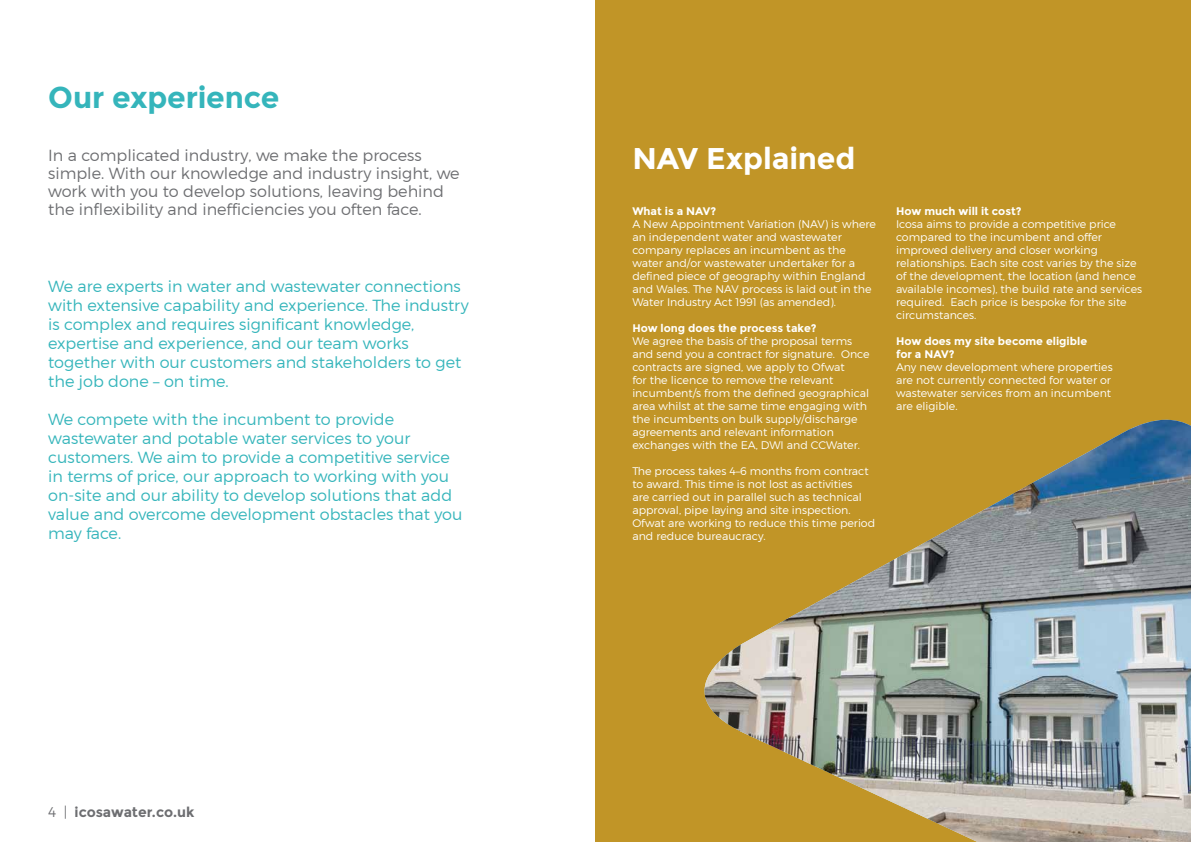
<style>
.page{position:relative;width:1191px;height:842px;background:#fff}
.page>*{position:absolute;margin:0;border:0;box-sizing:border-box;transform-origin:0 0}
.t1{font:700 30px "Montserrat";letter-spacing:-.005em;color:#35b5bb}
.t2{font:700 30px "Montserrat";letter-spacing:-.005em;color:#fff}
.t3{font:300 16px/19px "Montserrat";color:#35b5bb}
.t4{font:300 16px/18px "Montserrat";color:#6d6e71}
.t5{font:700 14px "Montserrat";letter-spacing:-.005em;color:#6d6e71}
.t6{font:300 11px/13px "Montserrat";color:#fff}
.t7{font:700 11px/13px "Montserrat";color:#fff}
.s1{font-weight:300}
</style>
<div class="page">
<div style="left:595px;top:0;width:596px;height:842px;background:#c19527"></div>
<img style="left:704px;top:420px;width:487px;height:422px">
<h1 class="t1" style="left:48px;top:80px;width:232px">Our experience</h1>
<h2 class="t4" style="left:48px;top:147px;width:413px">In a complicated industry, we make the process simple. With our knowledge and industry insight, we work with you to develop solutions, leaving behind the inflexibility and inefficiencies you often face.</h2>
<p class="t3" style="left:48px;top:276px;width:422px">We are experts in water and wastewater connections with extensive capability and experience. The industry is complex and requires significant knowledge, expertise and experience, and our team works together with our customers and stakeholders to get the job done – on time.</p>
<p class="t3" style="left:48px;top:409px;width:416px">We compete with the incumbent to provide wastewater and potable water services to your customers. We aim to provide a competitive service in terms of price, our approach to working with you on-site and our ability to develop solutions that add value and overcome development obstacles that you may face.</p>
<p class="t5" style="left:48px;top:804px;width:148px"><span class="s1">4 |</span> icosawater.co.uk</p>
<h1 class="t2" style="left:632px;top:141px;width:225px">NAV Explained</h1>
<p class="t7" style="left:632px;top:204px;width:85px">What is a NAV?</p>
<p class="t6" style="left:632px;top:217px;width:245px">A New Appointment Variation (NAV) is where an independent water and wastewater company replaces an incumbent as the water and/or wastewater undertaker for a defined piece of geography within England and Wales. The NAV process is laid out in the Water Industry Act 1991 (as amended).</p>
<p class="t7" style="left:632px;top:321px;width:186px">How long does the process take?</p>
<p class="t6" style="left:632px;top:334px;width:239px">We agree the basis of the proposal terms and send you a contract for signature. Once contracts are signed, we apply to Ofwat<br>for the licence to remove the relevant incumbent/s from the defined geographical area whilst at the same time engaging with the incumbents on bulk supply/discharge agreements and relevant information exchanges with the EA, DWI and CCWater.</p>
<p class="t6" style="left:632px;top:464px;width:244px">The process takes 4–6 months from contract to award. This time is not lost as activities<br>are carried out in parallel such as technical approval, pipe laying and site inspection.<br>Ofwat are working to reduce this time period and reduce bureaucracy.</p>
<p class="t7" style="left:896px;top:204px;width:127px">How much will it cost?</p>
<p class="t6" style="left:896px;top:217px;width:248px">Icosa aims to provide a competitive price compared to the incumbent and offer improved delivery and closer working relationships. Each site cost varies by the size of the development, the location (and hence available incomes), the build rate and services required. Each price is bespoke for the site circumstances.</p>
<p class="t7" style="left:896px;top:334px;width:192px">How does my site become eligible for a NAV?</p>
<p class="t6" style="left:896px;top:360px;width:218px">Any new development where properties are not currently connected for water or wastewater services from an incumbent are eligible.</p>
</div>
